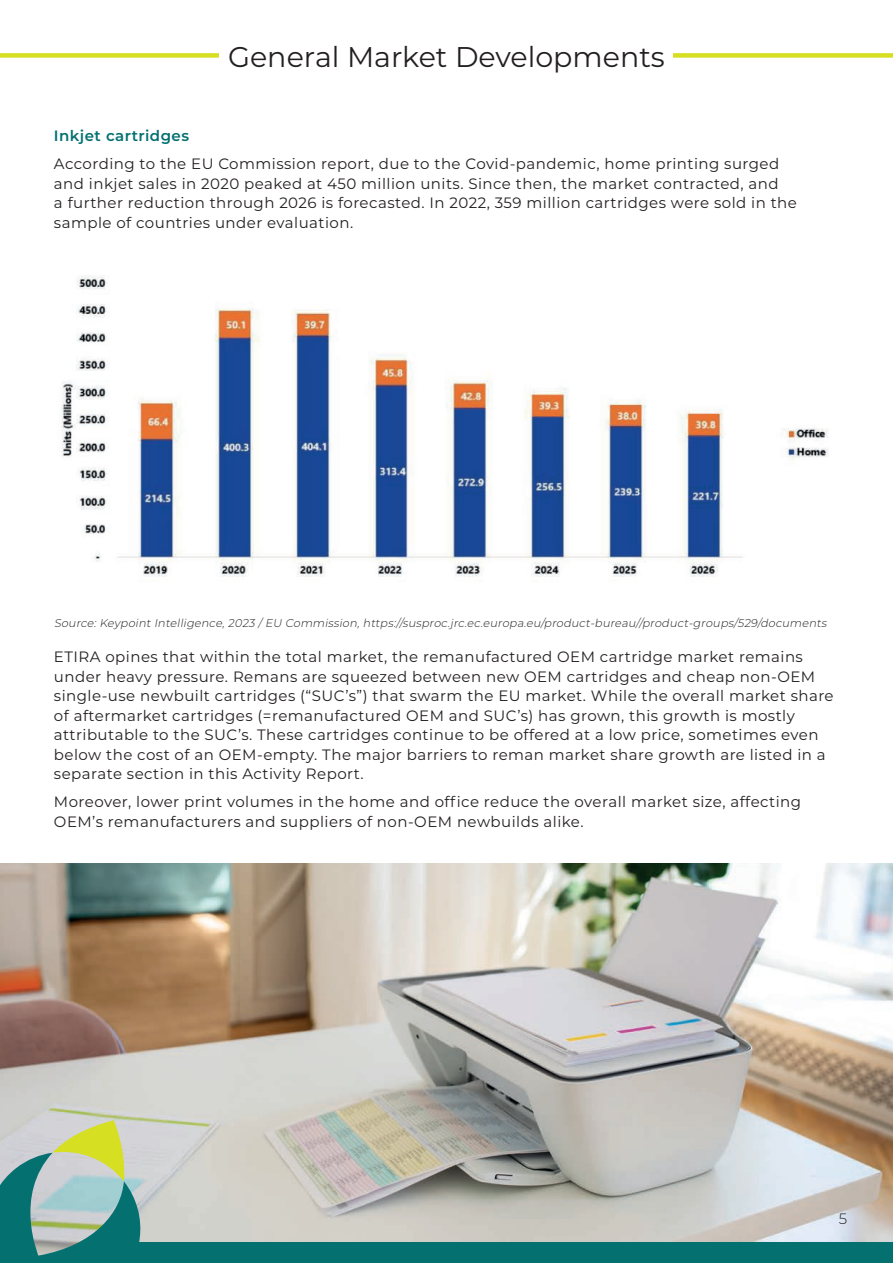
<style>
.page{position:relative;width:893px;height:1263px;background:#fff}
.page>*{position:absolute;margin:0;border:0;box-sizing:border-box;transform-origin:0 0}
.t1{font:28.5px "Montserrat";color:#231f20}
.t2{font:15px/19.5px "Montserrat";letter-spacing:.03em;color:#231f20}
.t3{font:600 15px "Montserrat";letter-spacing:.03em;color:#047070}
.t4{font:300 15px "Montserrat";color:#231f20}
.t5{font:italic 300 11.25px "Montserrat";color:#231f20}
</style>
<div class="page">
<img style="left:0;top:863px;width:893px;height:379px">
<div style="left:0;top:53px;width:893px;height:5px;background:#d6df21"></div>
<div style="left:220px;top:39px;width:453px;height:28px;background:#fff"></div>
<div style="left:111px;top:1242px;width:782px;height:21px;background:#047070"></div>
<svg style="left:0;top:1120px;width:150px;height:143px;background:#85af9f"></svg>
<img style="left:61px;top:275px;width:768px;height:302px">
<h1 class="t1" style="left:228px;top:37px;width:438px">General Market Developments</h1>
<p class="t3" style="left:54px;top:125px;width:137px">Inkjet cartridges</p>
<p class="t2" style="left:54px;top:154px;width:744px">According to the EU Commission report, due to the Covid-pandemic, home printing surged and inkjet sales in 2020 peaked at 450 million units. Since then, the market contracted, and<br>a further reduction through 2026 is forecasted. In 2022, 359 million cartridges were sold in the sample of countries under evaluation.</p>
<p class="t5" style="left:54px;top:615px;width:777px">Source: Keypoint Intelligence, 2023 / EU Commission, https://susproc.jrc.ec.europa.eu/product-bureau//product-groups/529/documents</p>
<p class="t2" style="left:54px;top:647px;width:781px">ETIRA opines that within the total market, the remanufactured OEM cartridge market remains under heavy pressure. Remans are squeezed between new OEM cartridges and cheap non-OEM single-use newbuilt cartridges (“SUC’s”) that swarm the EU market. While the overall market share of aftermarket cartridges (=remanufactured OEM and SUC’s) has grown, this growth is mostly attributable to the SUC’s. These cartridges continue to be offered at a low price, sometimes even below the cost of an OEM-empty. The major barriers to reman market share growth are listed in a separate section in this Activity Report.</p>
<p class="t2" style="left:54px;top:792px;width:749px">Moreover, lower print volumes in the home and office reduce the overall market size, affecting<br>OEM’s remanufacturers and suppliers of non-OEM newbuilds alike.</p>
<p class="t4" style="left:839px;top:1208px;width:10px">5</p>
</div>
